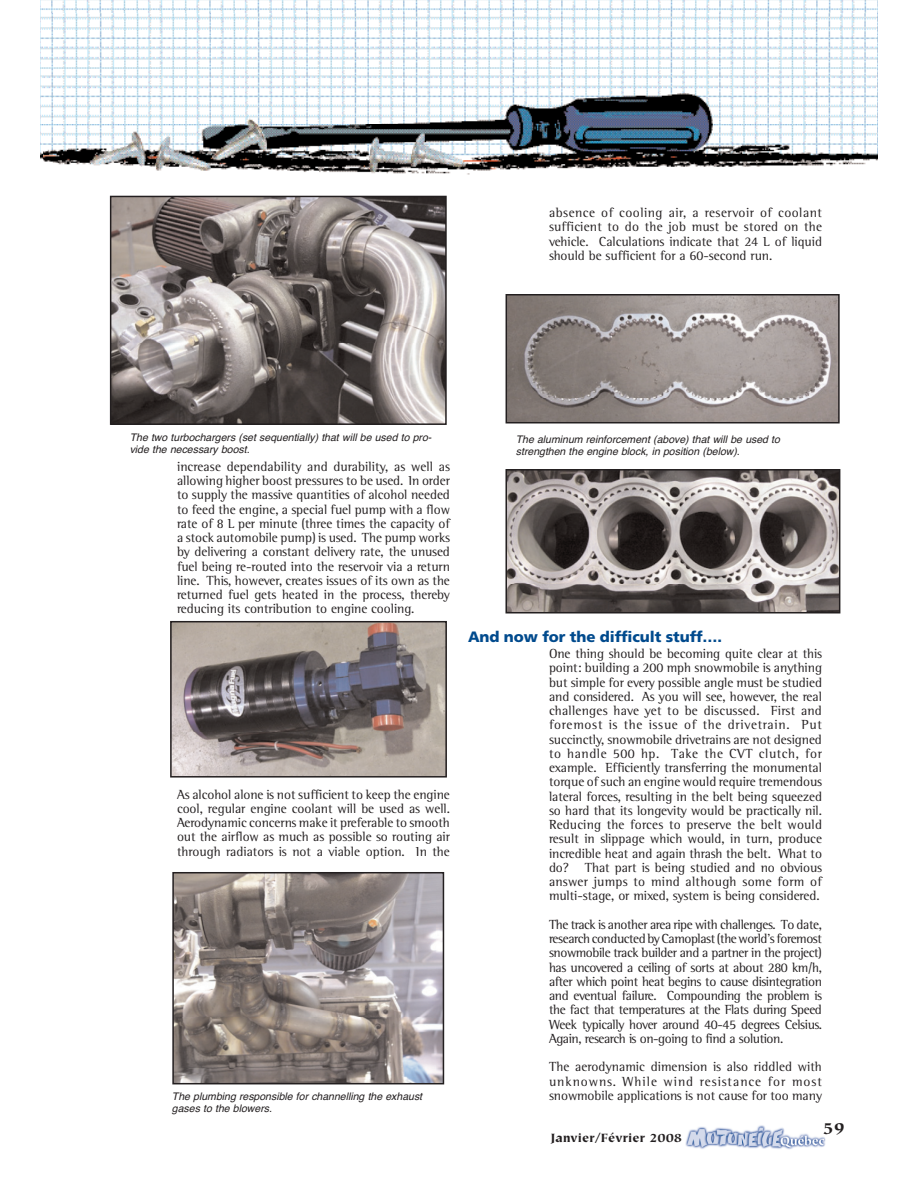
<style>
.page{position:relative;width:918px;height:1188px;background:#fff}
.page>*{position:absolute;margin:0;border:0;box-sizing:border-box;transform-origin:0 0}
.t1{font:900 18px "Tiepolo";color:#231f20}
.t2{font:900 15px "Frutiger";letter-spacing:-.005em;color:#004a8d}
.t3{font:13.5px/14.2px "Rotis Semi Serif";letter-spacing:-.005em;color:#231f20;text-align:justify}
.t4{font:900 13.5px "Tiepolo";color:#231f20}
.t5{font:italic 10.5px/12px "Helvetica";color:#231f20}
</style>
<div class="page">
<img style="left:685px;top:1125px;width:141px;height:25px">
<svg style="left:40px;top:0;width:4px;height:13px"></svg>
<img style="left:40px;top:13px;width:4px;height:56px">
<img style="left:40px;top:69px;width:4px;height:92px">
<img style="left:44px;top:0;width:834px;height:13px">
<img style="left:44px;top:13px;width:834px;height:193px">
<img style="left:113px;top:199px;width:331px;height:223px">
<div style="left:110px;top:196px;width:337px;height:229px;border:2px solid #231f20"></div>
<img style="left:508px;top:472px;width:329px;height:138px">
<div style="left:505px;top:469px;width:335px;height:144px;border:2px solid #231f20"></div>
<img style="left:509px;top:297px;width:328px;height:123px">
<div style="left:506px;top:294px;width:334px;height:129px;border:2px solid #231f20"></div>
<img style="left:173px;top:624px;width:271px;height:151px">
<div style="left:170px;top:621px;width:277px;height:157px;border:2px solid #231f20"></div>
<img style="left:175px;top:875px;width:266px;height:206px">
<div style="left:172px;top:872px;width:272px;height:212px;border:2px solid #231f20"></div>
<p class="t3" style="left:549px;top:207px;width:274px">absence of cooling air, a reservoir of coolant sufficient to do the job must be stored on the vehicle. Calculations indicate that 24 L of liquid should be sufficient for a 60-second run.</p>
<p class="t5" style="left:130px;top:432px;width:305px">The two turbochargers (set sequentially) that will be used to pro&shy;vide the necessary boost.</p>
<p class="t3" style="left:177px;top:460px;width:275px">increase dependability and durability, as well as allowing higher boost pressures to be used. In order to supply the massive quantities of alcohol needed to feed the engine, a special fuel pump with a flow rate of 8 L per minute (three times the capacity of a stock automobile pump) is used. The pump works by delivering a constant delivery rate, the unused fuel being re-routed into the reservoir via a return line. This, however, creates issues of its own as the returned fuel gets heated in the process, thereby reducing its contribution to engine cooling.</p>
<p class="t3" style="left:177px;top:788px;width:274px">As alcohol alone is not sufficient to keep the engine cool, regular engine coolant will be used as well.<br>Aerodynamic concerns make it preferable to smooth out the airflow as much as possible so routing air through radiators is not a viable option. In the</p>
<p class="t5" style="left:172px;top:1091px;width:254px">The plumbing responsible for channelling the exhaust gases to the blowers.</p>
<p class="t5" style="left:516px;top:434px;width:268px">The aluminum reinforcement (above) that will be used to strengthen the engine block, in position (below).</p>
<p class="t2" style="left:468px;top:631px;width:256px">And now for the difficult stuff….</p>
<p class="t3" style="left:549px;top:648px;width:275px">One thing should be becoming quite clear at this point: building a 200 mph snowmobile is anything but simple for every possible angle must be studied and considered. As you will see, however, the real challenges have yet to be discussed. First and foremost is the issue of the drivetrain. Put succinctly, snowmobile drivetrains are not designed to handle 500 hp. Take the CVT clutch, for example. Efficiently transferring the monumental torque of such an engine would require tremendous lateral forces, resulting in the belt being squeezed so hard that its longevity would be practically nil.<br>Reducing the forces to preserve the belt would result in slippage which would, in turn, produce incredible heat and again thrash the belt. What to do? That part is being studied and no obvious answer jumps to mind although some form of multi-stage, or mixed, system is being considered.</p>
<p class="t3" style="left:549px;top:919px;width:274px">The track is another area ripe with challenges. To date, research conducted by Camoplast (the world’s foremost snowmobile track builder and a partner in the project) has uncovered a ceiling of sorts at about 280 km/h, after which point heat begins to cause disintegration and eventual failure. Compounding the problem is the fact that temperatures at the Flats during Speed Week typically hover around 40-45 degrees Celsius.<br>Again, research is on-going to find a solution.</p>
<p class="t3" style="left:549px;top:1061px;width:275px">The aerodynamic dimension is also riddled with unknowns. While wind resistance for most snowmobile applications is not cause for too many</p>
<p class="t4" style="left:551px;top:1132px;width:132px">Janvier/Février 2008</p>
<h1 class="t1" style="left:823px;top:1121px;width:23px">59</h1>
</div>
